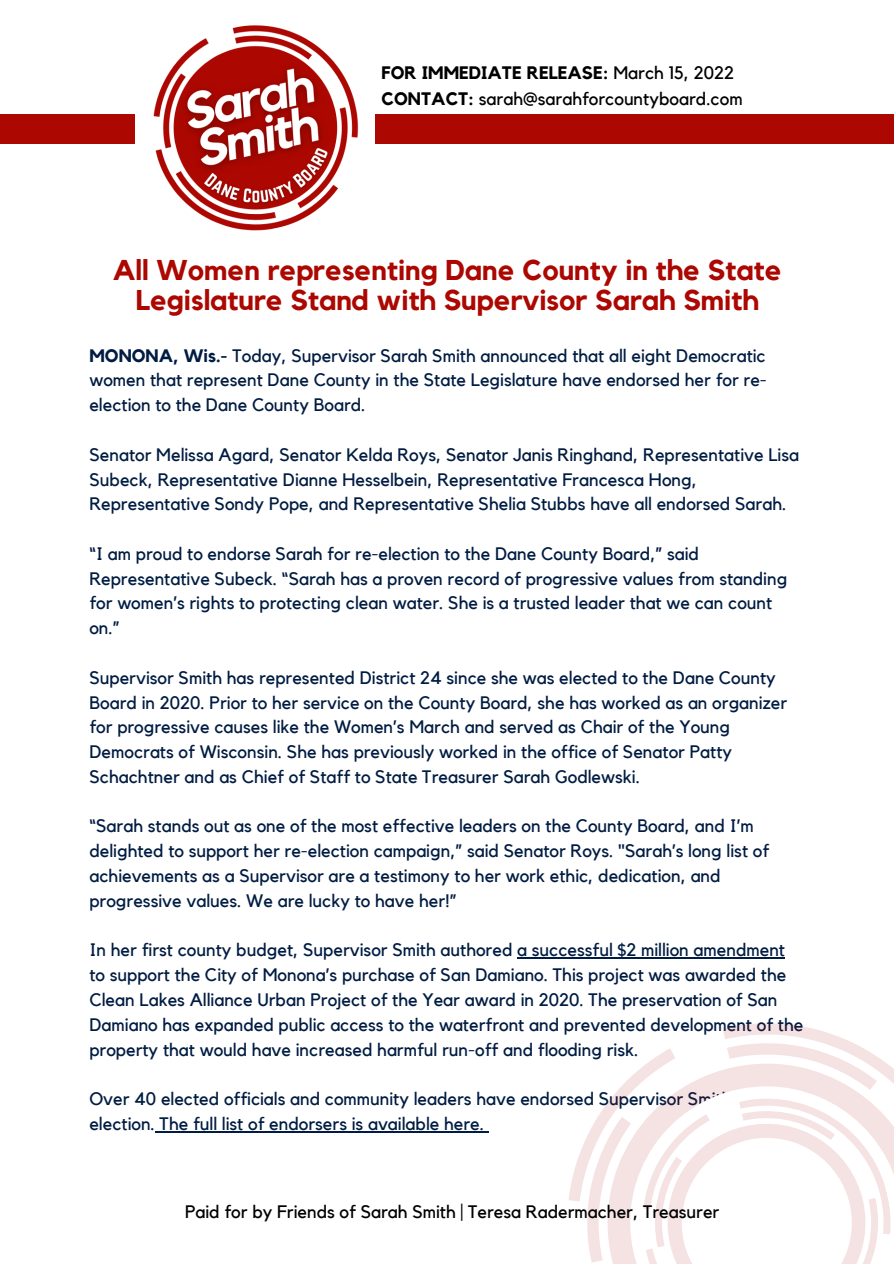
<style>
.page{position:relative;width:894px;height:1264px;background:#fff}
.page>*{position:absolute;margin:0;border:0;box-sizing:border-box;transform-origin:0 0}
.t1{font:700 28.5px/30.5px "Kollektif";color:#ac0700;text-align:center}
.t2{font:18px/24.8px "Kollektif";color:#001c42}
.t3{font:18px "Kollektif";color:#000}
.t4{font:700 18px "Kollektif";color:#000}
.s1{font-weight:400}
.s2{font-weight:700}
</style>
<div class="page">
<hr style="left:517px;top:957px;width:267px;height:1px;background:#001c42">
<hr style="left:155px;top:1130px;width:329px;height:2px;background:#001c42">
<svg style="left:568px;top:1023px;width:325px;height:240px"></svg>
<svg style="left:618px;top:1074px;width:275px;height:189px;fill:#f7e8e8"></svg>
<svg style="left:681px;top:1137px;width:170px;height:126px"></svg>
<div style="left:375px;top:114px;width:518px;height:29px;background:#ac0700"></div>
<div style="left:0;top:114px;width:135px;height:29px;background:#ac0700"></div>
<img style="left:153px;top:25px;width:206px;height:206px">
<p class="t4" style="left:381px;top:65px;width:354px">FOR IMMEDIATE RELEASE: <span class="s1">March 15, 2022</span></p>
<p class="t3" style="left:381px;top:90px;width:362px"><span class="s2">CONTACT:</span> sarah@sarahforcountyboard.com</p>
<p class="t1" style="left:113px;top:256px;width:670px">All Women representing Dane County in the State<br>Legislature Stand with Supervisor Sarah Smith</p>
<p class="t2" style="left:89px;top:343px;width:678px;text-align:justify"><span class="s2">MONONA, Wis.-</span> Today, Supervisor Sarah Smith announced that all eight Democratic women that represent Dane County in the State Legislature have endorsed her for re&shy;election to the Dane County Board.</p>
<p class="t2" style="left:89px;top:443px;width:711px">Senator Melissa Agard, Senator Kelda Roys, Senator Janis Ringhand, Representative Lisa<br>Subeck, Representative Dianne Hesselbein, Representative Francesca Hong,<br>Representative Sondy Pope, and Representative Shelia Stubbs have all endorsed Sarah.</p>
<p class="t2" style="left:89px;top:542px;width:699px">“I am proud to endorse Sarah for re-election to the Dane County Board,” said Representative Subeck. “Sarah has a proven record of progressive values from standing for women’s rights to protecting clean water. She is a trusted leader that we can count on.”</p>
<p class="t2" style="left:89px;top:666px;width:699px">Supervisor Smith has represented District 24 since she was elected to the Dane County Board in 2020. Prior to her service on the County Board, she has worked as an organizer for progressive causes like the Women’s March and served as Chair of the Young Democrats of Wisconsin. She has previously worked in the office of Senator Patty Schachtner and as Chief of Staff to State Treasurer Sarah Godlewski.</p>
<p class="t2" style="left:89px;top:814px;width:681px">“Sarah stands out as one of the most effective leaders on the County Board, and I’m delighted to support her re-election campaign,” said Senator Roys. "Sarah’s long list of achievements as a Supervisor are a testimony to her work ethic, dedication, and progressive values. We are lucky to have her!”</p>
<p class="t2" style="left:89px;top:938px;width:715px">In her first county budget, Supervisor Smith authored a successful $2 million amendment to support the City of Monona’s purchase of San Damiano. This project was awarded the Clean Lakes Alliance Urban Project of the Year award in 2020. The preservation of San Damiano has expanded public access to the waterfront and prevented development of the property that would have increased harmful run-off and flooding risk.</p>
<p class="t2" style="left:89px;top:1087px;width:682px">Over 40 elected officials and community leaders have endorsed Supervisor Smith’s re&shy;election. The full list of endorsers is available here.</p>
<p class="t3" style="left:185px;top:1203px;width:535px">Paid for by Friends of Sarah Smith | Teresa Radermacher, Treasurer</p>
</div>
